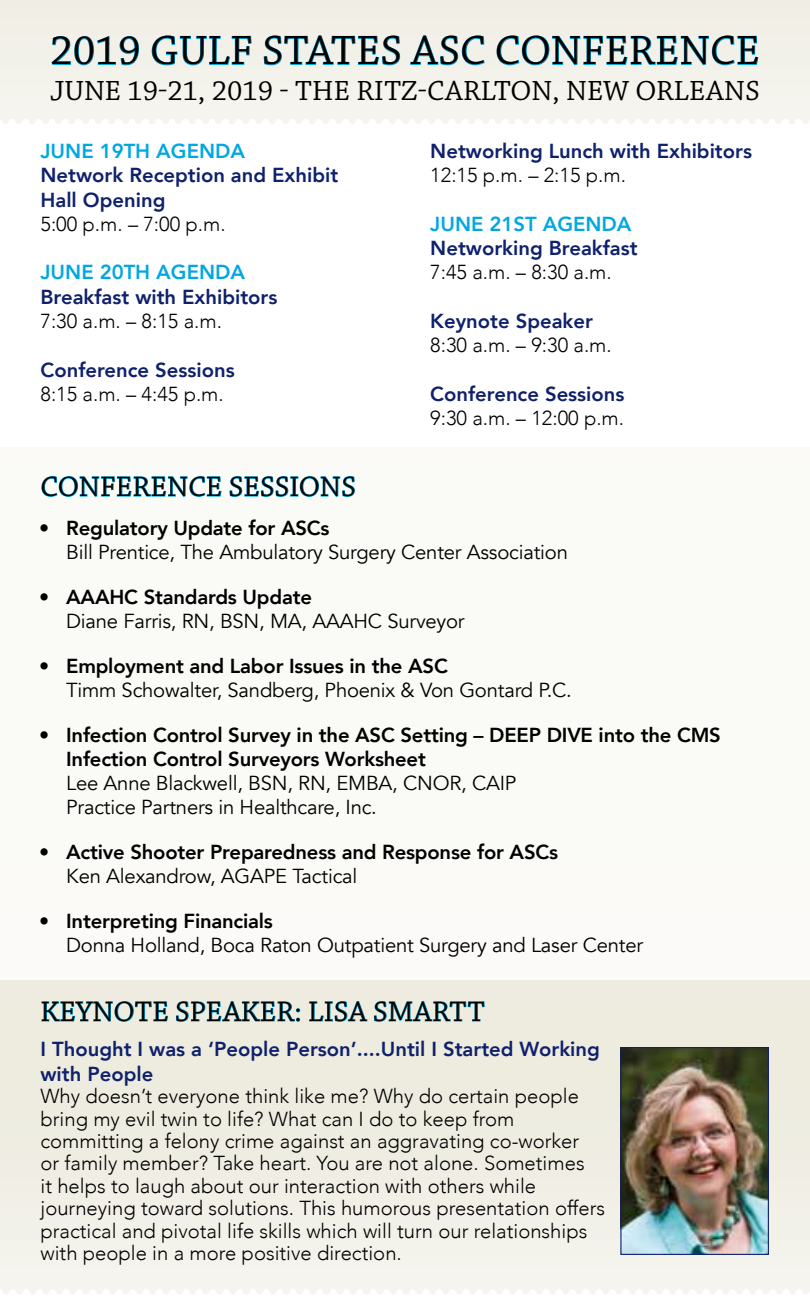
<style>
.page{position:relative;width:810px;height:1296px;background:#fff}
.page>*{position:absolute;margin:0;border:0;box-sizing:border-box;transform-origin:0 0}
.t1{font:43.2px "Chaparral Pro";color:#000}
.t2{font:29.7px "Chaparral Pro";letter-spacing:.005em;color:#000}
.t3{font:29.25px "Chaparral Pro";color:#000}
.t4{font:300 20.25px/22.5px "Avenir";color:#000}
.t5{font:20.25px/24.3px "Avenir";letter-spacing:-.01em;color:#000}
.t6{font:800 20.25px/24.3px "Avenir";letter-spacing:-.01em;color:#000}
.t7{font:800 20.25px/24.3px "Avenir";color:#0f206c}
.t8{font:800 20.25px "Avenir";color:#00a7e1}
</style>
<div class="page">
<div style="left:0;top:447px;width:810px;height:680px;background:linear-gradient(to bottom,#fefefe,#f2f0e6)"></div>
<svg style="left:0;top:980px;width:313px;height:314px;background:#f0eee4"></svg>
<svg style="left:41px;top:472px;width:181px;height:25px"></svg>
<svg style="left:229px;top:472px;width:126px;height:30px"></svg>
<svg style="left:0;top:0;width:400px;height:124px;background:#e9eee9"></svg>
<svg style="left:410px;top:32px;width:75px;height:37px;background:#cde5e7"></svg>
<svg style="left:496px;top:32px;width:263px;height:33px;background:#c3e2e6"></svg>
<svg style="left:41px;top:995px;width:127px;height:27px;background:#b5dbdf"></svg>
<svg style="left:176px;top:996px;width:124px;height:31px;background:#bbdddf"></svg>
<svg style="left:309px;top:996px;width:59px;height:31px;background:#c0dedf"></svg>
<svg style="left:374px;top:996px;width:111px;height:31px;background:#bededf"></svg>
<img style="left:622px;top:1049px;width:145px;height:204px">
<div style="left:620px;top:1047px;width:149px;height:208px;border:1px solid #0f206c"></div>
<h1 class="t1" style="left:50px;top:27px;width:711px">2019 GULF STATES ASC CONFERENCE</h1>
<h3 class="t3" style="left:50px;top:74px;width:711px">JUNE 19-21, 2019 - THE RITZ-CARLTON, NEW ORLEANS</h3>
<p class="t8" style="left:40px;top:135px;width:206px">JUNE 19TH AGENDA</p>
<p class="t7" style="left:40px;top:163px;width:299px">Network Reception and Exhibit<br>Hall Opening</p>
<p class="t4" style="left:40px;top:213px;width:187px">5:00 p.m. – 7:00 p.m.</p>
<p class="t8" style="left:40px;top:257px;width:206px">JUNE 20TH AGENDA</p>
<p class="t7" style="left:40px;top:285px;width:239px">Breakfast with Exhibitors</p>
<p class="t4" style="left:40px;top:310px;width:183px">7:30 a.m. – 8:15 a.m.</p>
<p class="t7" style="left:40px;top:357px;width:196px">Conference Sessions</p>
<p class="t4" style="left:40px;top:383px;width:185px">8:15 a.m. – 4:45 p.m.</p>
<p class="t7" style="left:430px;top:139px;width:323px">Networking Lunch with Exhibitors</p>
<p class="t4" style="left:430px;top:164px;width:197px">12:15 p.m. – 2:15 p.m.</p>
<p class="t8" style="left:430px;top:208px;width:203px">JUNE 21ST AGENDA</p>
<p class="t7" style="left:430px;top:236px;width:209px">Networking Breakfast</p>
<p class="t4" style="left:430px;top:261px;width:183px">7:45 a.m. – 8:30 a.m.</p>
<p class="t7" style="left:430px;top:309px;width:164px">Keynote Speaker</p>
<p class="t4" style="left:430px;top:334px;width:183px">8:30 a.m. – 9:30 a.m.</p>
<p class="t7" style="left:430px;top:382px;width:196px">Conference Sessions</p>
<p class="t4" style="left:430px;top:407px;width:195px">9:30 a.m. – 12:00 p.m.</p>
<h2 class="t2" style="left:40px;top:470px;width:317px">CONFERENCE SESSIONS</h2>
<p class="t6" style="left:39px;top:516px;width:292px">• Regulatory Update for ASCs</p>
<p class="t5" style="left:66px;top:541px;width:503px">Bill Prentice, The Ambulatory Surgery Center Association</p>
<p class="t6" style="left:39px;top:585px;width:274px">• AAAHC Standards Update</p>
<p class="t5" style="left:66px;top:609px;width:400px">Diane Farris, RN, BSN, MA, AAAHC Surveyor</p>
<p class="t6" style="left:39px;top:654px;width:410px">• Employment and Labor Issues in the ASC</p>
<p class="t5" style="left:66px;top:678px;width:507px">Timm Schowalter, Sandberg, Phoenix &amp; Von Gontard P.C.</p>
<p class="t6" style="left:66px;top:722px;width:656px;text-indent:-27px">• Infection Control Survey in the ASC Setting – DEEP DIVE into the CMS<br>Infection Control Surveyors Worksheet</p>
<p class="t5" style="left:66px;top:771px;width:452px">Lee Anne Blackwell, BSN, RN, EMBA, CNOR, CAIP<br>Practice Partners in Healthcare, Inc.</p>
<p class="t6" style="left:39px;top:840px;width:520px">• Active Shooter Preparedness and Response for ASCs</p>
<p class="t5" style="left:66px;top:865px;width:293px">Ken Alexandrow, AGAPE Tactical</p>
<p class="t6" style="left:39px;top:909px;width:235px">• Interpreting Financials</p>
<p class="t5" style="left:66px;top:933px;width:579px">Donna Holland, Boca Raton Outpatient Surgery and Laser Center</p>
<h2 class="t2" style="left:40px;top:995px;width:446px">KEYNOTE SPEAKER: LISA SMARTT</h2>
<p class="t7" style="left:40px;top:1037px;width:561px">I Thought I was a ‘People Person’....Until I Started Working with People</p>
<p class="t4" style="left:40px;top:1085px;width:566px">Why doesn’t everyone think like me? Why do certain people bring my evil twin to life? What can I do to keep from committing a felony crime against an aggravating co-worker<br>or family member? Take heart. You are not alone. Sometimes<br>it helps to laugh about our interaction with others while journeying toward solutions. This humorous presentation offers practical and pivotal life skills which will turn our relationships with people in a more positive direction.</p>
</div>
